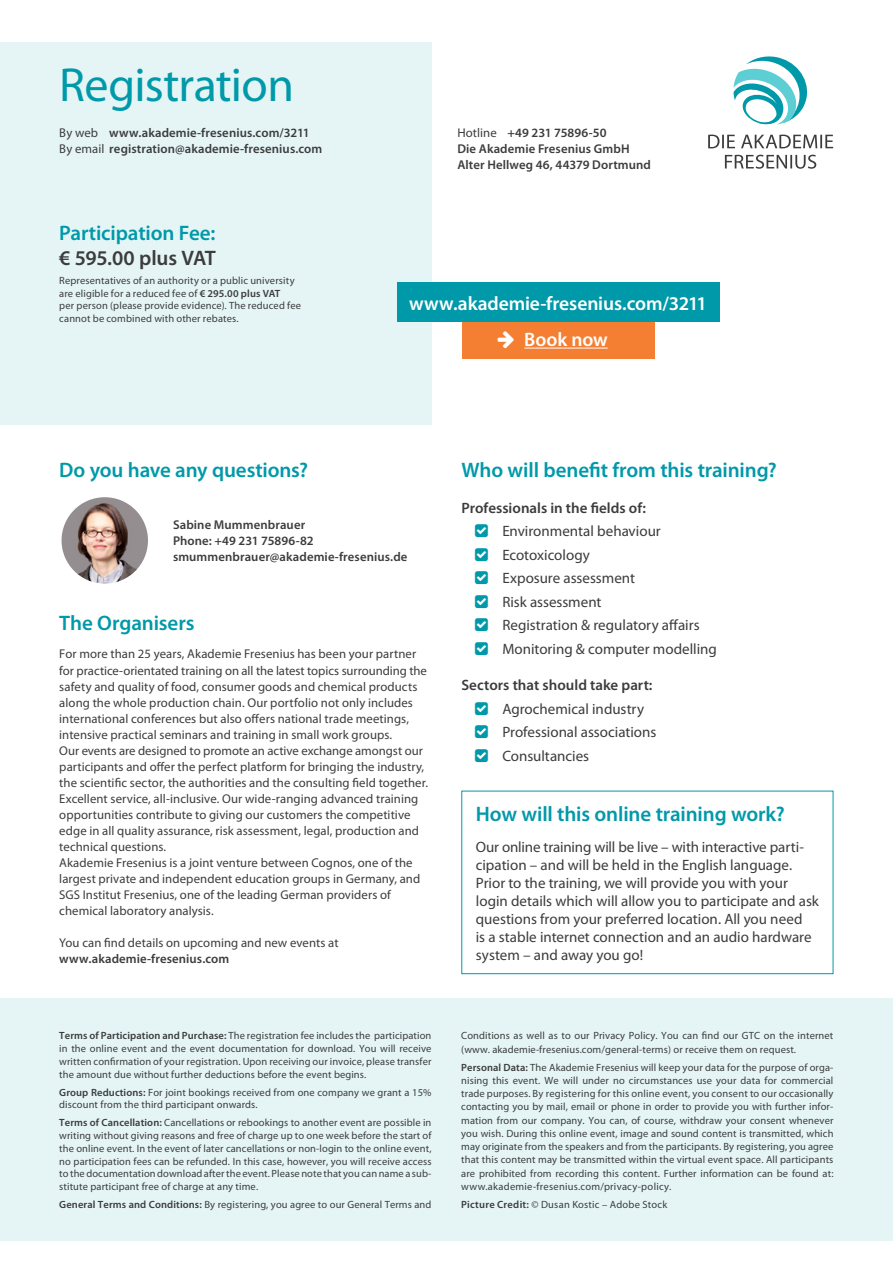
<style>
.page{position:relative;width:893px;height:1263px;background:#fff}
.page>*{position:absolute;margin:0;border:0;box-sizing:border-box;transform-origin:0 0}
.t1{font:48px "Myriad Pro";letter-spacing:-.015em;color:#0099a9}
.Zwischenüberschrifte{font:600 21px/25.2px "Myriad Pro";letter-spacing:-.01em;color:#0099a9}
.t2{font:600 19.5px "Myriad Pro";letter-spacing:-.005em;color:#fff}
.t3{font:15px/18px "Myriad Pro";color:#3c3c3d}
.t4{font:600 15px "Myriad Pro";color:#3c3c3d}
.t5{font:12.75px/16px "Myriad Pro";letter-spacing:.005em;color:#3c3c3d}
.t6{font:600 12.75px/16px "Myriad Pro";letter-spacing:.01em;color:#3c3c3d}
.t7{font:10.5px/13.2px "Myriad Pro";letter-spacing:.01em;color:#3c3c3d}
.s1{font-weight:400}
.s2{color:#3c3c3d}
.s3{font-weight:600}
</style>
<div class="page">
<div style="left:0;top:42px;width:432px;height:383px;background:#e5f5f6"></div>
<svg style="left:733px;top:56px;width:75px;height:69px"></svg>
<svg style="left:725px;top:155px;width:91px;height:14px"></svg>
<svg style="left:708px;top:135px;width:125px;height:13px"></svg>
<div style="left:462px;top:320px;width:192px;height:38px;background:#f47f32"></div>
<hr style="left:524px;top:348px;width:84px;height:1px;background:#fff">
<div style="left:397px;top:283px;width:322px;height:39px;background:#0099a9"></div>
<img style="left:62px;top:497px;width:86px;height:87px;border-radius:43px">
<div style="left:461px;top:791px;width:372px;height:183px;border:1px solid #0099a9"></div>
<div style="left:0;top:998px;width:893px;height:243px;background:#e5f5f6"></div>
<p class="t1" style="left:59px;top:55px;width:236px">Registration</p>
<p class="t6" style="left:59px;top:124px;width:252px"><span class="s1">By web</span> www.akademie-fresenius.com/3211</p>
<p class="t6" style="left:59px;top:140px;width:265px"><span class="s1">By email</span> registration@akademie-fresenius.com</p>
<p class="Zwischenüberschrifte" style="left:59px;top:220px;width:158px">Participation Fee: <span class="s2">€ 595.00 plus VAT</span></p>
<p class="t7" style="left:59px;top:274px;width:243px;line-height:12.6px">Representatives of an authority or a public university are eligible for a reduced fee of <span class="s3">€ 295.00 plus VAT<br></span>per person (please provide evidence). The reduced fee cannot be combined with other rebates.</p>
<p class="t6" style="left:457px;top:124px;width:195px"><span class="s1">Hotline</span> +49 231 75896-50<br>Die Akademie Fresenius GmbH<br>Alter Hellweg 46, 44379 Dortmund</p>
<p class="t2" style="left:409px;top:291px;width:299px">www.akademie-fresenius.com/3211</p>
<p class="t2" style="left:524px;top:327px;width:85px">Book now</p>
<p class="Zwischenüberschrifte" style="left:59px;top:456px;width:250px">Do you have any questions?</p>
<p class="t6" style="left:173px;top:516px;width:236px">Sabine Mummenbrauer<br>Phone: +49 231 75896-82 smummenbrauer@akademie-fresenius.de</p>
<p class="Zwischenüberschrifte" style="left:59px;top:609px;width:137px">The Organisers</p>
<p class="t5" style="left:59px;top:646px;width:369px">For more than 25 years, Akademie Fresenius has been your partner for practice-orientated training on all the latest topics surrounding the safety and quality of food, consumer goods and chemical products along the whole production chain. Our portfolio not only includes international conferences but also offers national trade meetings, intensive practical seminars and training in small work groups.</p>
<p class="t5" style="left:59px;top:742px;width:370px">Our events are designed to promote an active exchange amongst our participants and offer the perfect platform for bringing the industry, the scientific sector, the authorities and the consulting field together.<br>Excellent service, all-inclusive. Our wide-ranging advanced training opportunities contribute to giving our customers the competitive edge in all quality assurance, risk assessment, legal, production and technical questions.</p>
<p class="t5" style="left:59px;top:855px;width:363px">Akademie Fresenius is a joint venture between Cognos, one of the largest private and independent education groups in Germany, and SGS Institut Fresenius, one of the leading German providers of chemical laboratory analysis.</p>
<p class="t5" style="left:59px;top:935px;width:281px">You can find details on upcoming and new events at <span class="s3">www.akademie-fresenius.com</span></p>
<p class="t7" style="left:59px;top:1029px;width:374px;text-align:justify"><span class="s3">Terms of Participation and Purchase:</span> The registration fee includes the participation in the online event and the event documentation for download. You will receive written confirmation of your registration. Upon receiving our invoice, please transfer the amount due without further deductions before the event begins.</p>
<p class="t7" style="left:59px;top:1085px;width:374px"><span class="s3">Group Reductions:</span> For joint bookings received from one company we grant a 15% discount from the third participant onwards.</p>
<p class="t7" style="left:59px;top:1116px;width:374px;text-align:justify"><span class="s3">Terms of Cancellation:</span> Cancellations or rebookings to another event are possible in writing without giving reasons and free of charge up to one week before the start of the online event. In the event of later cancellations or non-login to the online event, no participation fees can be refunded. In this case, however, you will receive access to the documentation download after the event. Please note that you can name a sub&shy;stitute participant free of charge at any time.</p>
<p class="t7" style="left:59px;top:1197px;width:374px"><span class="s3">General Terms and Conditions:</span> By registering, you agree to our General Terms and</p>
<p class="Zwischenüberschrifte" style="left:461px;top:456px;width:317px">Who will benefit from this training?</p>
<p class="t4" style="left:461px;top:498px;width:186px">Professionals in the fields of:</p>
<p class="t3" style="left:502px;top:522px;width:160px">Environmental behaviour</p>
<p class="t3" style="left:502px;top:546px;width:89px">Ecotoxicology</p>
<p class="t3" style="left:502px;top:569px;width:134px">Exposure assessment</p>
<p class="t3" style="left:502px;top:593px;width:101px">Risk assessment</p>
<p class="t3" style="left:502px;top:616px;width:199px">Registration &amp; regulatory affairs</p>
<p class="t3" style="left:502px;top:640px;width:216px">Monitoring &amp; computer modelling</p>
<p class="t4" style="left:461px;top:676px;width:193px">Sectors that should take part:</p>
<p class="t3" style="left:502px;top:699px;width:143px">Agrochemical industry</p>
<p class="t3" style="left:502px;top:723px;width:156px">Professional associations</p>
<p class="t3" style="left:502px;top:746px;width:88px">Consultancies</p>
<p class="Zwischenüberschrifte" style="left:476px;top:801px;width:310px">How will this online training work?</p>
<p class="t3" style="left:476px;top:837px;width:345px">Our online training will be live – with interactive parti&shy;cipation – and will be held in the English language.<br>Prior to the training, we will provide you with your login details which will allow you to participate and ask questions from your preferred location. All you need<br>is a stable internet connection and an audio hardware system – and away you go!</p>
<p class="t7" style="left:461px;top:1029px;width:374px">Conditions as well as to our Privacy Policy. You can find our GTC on the internet (www. akademie-fresenius.com/general-terms) or receive them on request.</p>
<p class="t7" style="left:461px;top:1060px;width:374px;text-align:justify"><span class="s3">Personal Data:</span> The Akademie Fresenius will keep your data for the purpose of orga&shy;nising this event. We will under no circumstances use your data for commercial trade purposes. By registering for this online event, you consent to our occasionally contacting you by mail, email or phone in order to provide you with further infor&shy;mation from our company. You can, of course, withdraw your consent whenever you wish. During this online event, image and sound content is transmitted, which may originate from the speakers and from the participants. By registering, you agree that this content may be transmitted within the virtual event space. All participants are prohibited from recording this content. Further information can be found at: www.akademie-fresenius.com/privacy-policy.</p>
<p class="t7" style="left:461px;top:1197px;width:208px"><span class="s3">Picture Credit:</span> © Dusan Kostic – Adobe Stock</p>
</div>
